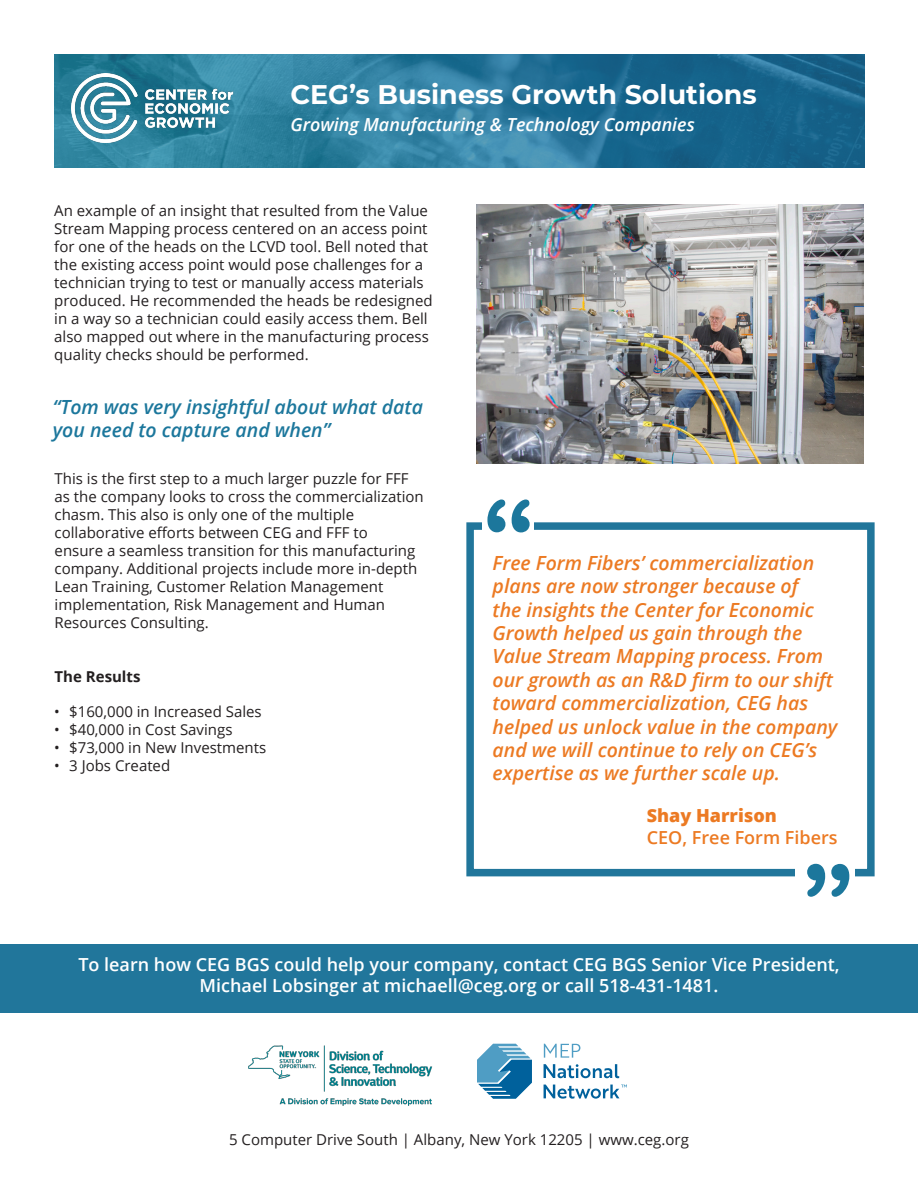
<style>
.page{position:relative;width:918px;height:1188px;background:#fff}
.page>*{position:absolute;margin:0;border:0;box-sizing:border-box;transform-origin:0 0}
.t1{font:112.5px "Arial Rounded MT Bold";color:#1c779c}
.t2{font:700 27px "Montserrat";color:#fff}
.t3{font:italic 600 19.5px/23.4px "Open Sans";color:#ec7a23}
.t4{font:italic 600 19.5px/22.5px "Open Sans";color:#1c779c}
.t5{font:600 18px/21.6px "Open Sans";color:#fff;text-align:center}
.t6{font:italic 600 18px "Open Sans";color:#fff}
.t7{font:600 18px "Open Sans";color:#ec7a23}
.t8{font:800 18px "Open Sans";color:#ec7a23}
.t9{font:15px/18px "Open Sans";color:#231f20}
.t10{font:700 15px "Open Sans";color:#231f20}
</style>
<div class="page">
<svg style="left:477px;top:1044px;width:55px;height:55px"></svg>
<svg style="left:544px;top:1044px;width:36px;height:14px"></svg>
<svg style="left:544px;top:1064px;width:75px;height:14px"></svg>
<svg style="left:544px;top:1085px;width:83px;height:14px"></svg>
<img style="left:248px;top:1045px;width:185px;height:61px">
<div style="left:0;top:945px;width:918px;height:68px;background:#21769b"></div>
<img style="left:476px;top:205px;width:387px;height:259px">
<div style="left:466px;top:522px;width:409px;height:354px;border:8px solid #21769b"></div>
<div style="left:482px;top:500px;width:52px;height:99px;background:#fff"></div>
<div style="left:795px;top:800px;width:59px;height:97px;background:#fff"></div>
<svg style="left:55px;top:54px;width:810px;height:113px;background:#277699"></svg>
<img style="left:71px;top:73px;width:162px;height:69px">
<p class="t2" style="left:290px;top:75px;width:468px">CEG’s Business Growth Solutions</p>
<p class="t6" style="left:290px;top:112px;width:406px">Growing Manufacturing &amp; Technology Companies</p>
<p class="t9" style="left:54px;top:201px;width:380px">An example of an insight that resulted from the Value Stream Mapping process centered on an access point for one of the heads on the LCVD tool. Bell noted that the existing access point would pose challenges for a technician trying to test or manually access materials produced. He recommended the heads be redesigned in a way so a technician could easily access them. Bell also mapped out where in the manufacturing process quality checks should be performed.</p>
<p class="t4" style="left:53px;top:395px;width:372px">“Tom was very insightful about what data you need to capture and when”</p>
<p class="t9" style="left:55px;top:469px;width:371px">This is the first step to a much larger puzzle for FFF as the company looks to cross the commercialization chasm. This also is only one of the multiple collaborative efforts between CEG and FFF to<br>ensure a seamless transition for this manufacturing company. Additional projects include more in-depth Lean Training, Customer Relation Management implementation, Risk Management and Human Resources Consulting.</p>
<p class="t10" style="left:55px;top:666px;width:87px">The Results</p>
<p class="t9" style="left:54px;top:702px;width:209px">• $160,000 in Increased Sales</p>
<p class="t9" style="left:54px;top:720px;width:180px">• $40,000 in Cost Savings</p>
<p class="t9" style="left:54px;top:738px;width:214px">• $73,000 in New Investments</p>
<p class="t9" style="left:54px;top:756px;width:118px">• 3 Jobs Created</p>
<p class="t1" style="left:482px;top:475px;width:53px">“</p>
<p class="t3" style="left:493px;top:551px;width:346px">Free Form Fibers’ commercialization plans are now stronger because of<br>the insights the Center for Economic Growth helped us gain through the Value Stream Mapping process. From our growth as an R&amp;D firm to our shift toward commercialization, CEG has helped us unlock value in the company and we will continue to rely on CEG’s expertise as we further scale up.</p>
<p class="t8" style="left:647px;top:802px;width:132px">Shay Harrison</p>
<p class="t7" style="left:647px;top:825px;width:192px">CEO, Free Form Fibers</p>
<p class="t1" style="left:854px;top:921px;width:53px;rotate:-180deg">“</p>
<p class="t5" style="left:78px;top:953px;width:763px">To learn how CEG BGS could help your company, contact CEG BGS Senior Vice President,<br>Michael Lobsinger at michaell@ceg.org or call 518-431-1481.</p>
<p class="t9" style="left:229px;top:1130px;width:461px">5 Computer Drive South | Albany, New York 12205 | www.ceg.org</p>
</div>
